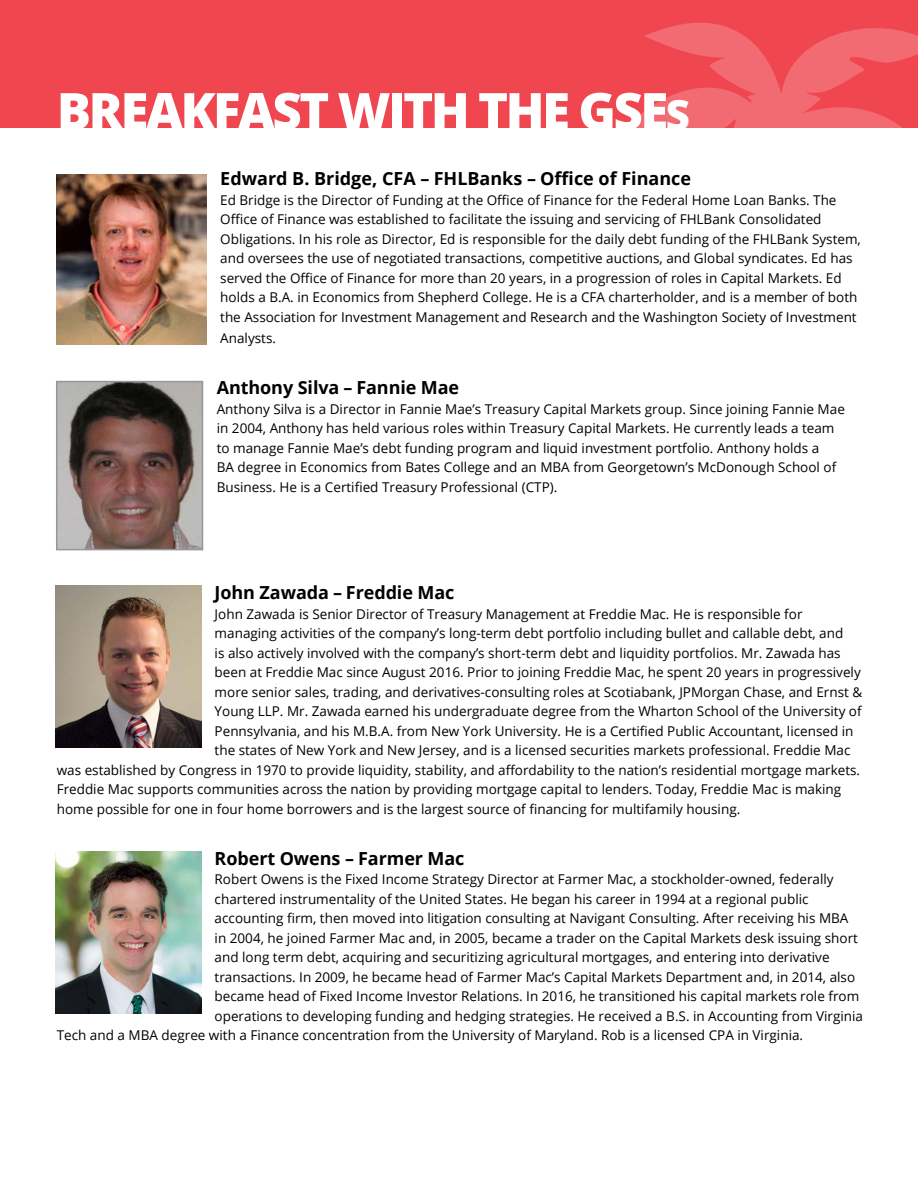
<style>
.page{position:relative;width:918px;height:1188px;background:#fff}
.page>*{position:absolute;margin:0;border:0;box-sizing:border-box;transform-origin:0 0}
.t1{font:800 51px "Open Sans";letter-spacing:-.05em;color:#fff}
.t2{font:700 18px "Open Sans";letter-spacing:-.005em;color:#000}
.t3{font:13.5px/19.5px "Open Sans";color:#000}
.s1{font-size:42px}
</style>
<div class="page">
<div style="left:0;top:0;width:918px;height:127px;background:#f04650"></div>
<svg style="left:601px;top:23px;width:317px;height:105px"></svg>
<svg style="left:824px;top:104px;width:63px;height:24px"></svg>
<img style="left:59px;top:384px;width:141px;height:163px">
<div style="left:56px;top:381px;width:147px;height:169px;border:2px solid #95979a"></div>
<img style="left:57px;top:175px;width:150px;height:169px">
<img style="left:55px;top:586px;width:146px;height:162px">
<img style="left:55px;top:851px;width:146px;height:162px">
<h1 class="t1" style="left:57px;top:90px;width:635px">BREAKFAST WITH THE GSE<span class="s1">S</span></h1>
<h2 class="t2" style="left:220px;top:172px;width:472px">Edward B. Bridge, CFA – FHLBanks – Office of Finance</h2>
<p class="t3" style="left:220px;top:190px;width:642px">Ed Bridge is the Director of Funding at the Office of Finance for the Federal Home Loan Banks. The Office of Finance was established to facilitate the issuing and servicing of FHLBank Consolidated Obligations. In his role as Director, Ed is responsible for the daily debt funding of the FHLBank System, and oversees the use of negotiated transactions, competitive auctions, and Global syndicates. Ed has served the Office of Finance for more than 20 years, in a progression of roles in Capital Markets. Ed holds a B.A. in Economics from Shepherd College. He is a CFA charterholder, and is a member of both the Association for Investment Management and Research and the Washington Society of Investment</p>
<p class="t3" style="left:220px;top:328px;width:57px">Analysts.</p>
<h2 class="t2" style="left:217px;top:375px;width:244px">Anthony Silva – Fannie Mae</h2>
<p class="t3" style="left:217px;top:399px;width:630px">Anthony Silva is a Director in Fannie Mae’s Treasury Capital Markets group. Since joining Fannie Mae in 2004, Anthony has held various roles within Treasury Capital Markets. He currently leads a team to manage Fannie Mae’s debt funding program and liquid investment portfolio. Anthony holds a<br>BA degree in Economics from Bates College and an MBA from Georgetown’s McDonough School of Business. He is a Certified Treasury Professional (CTP).</p>
<h2 class="t2" style="left:215px;top:586px;width:241px">John Zawada – Freddie Mac</h2>
<p class="t3" style="left:215px;top:604px;width:589px">John Zawada is Senior Director of Treasury Management at Freddie Mac. He is responsible for</p>
<p class="t3" style="left:215px;top:623px;width:630px">managing activities of the company’s long-term debt portfolio including bullet and callable debt, and</p>
<p class="t3" style="left:215px;top:643px;width:628px">is also actively involved with the company’s short-term debt and liquidity portfolios. Mr. Zawada has</p>
<p class="t3" style="left:215px;top:662px;width:648px">been at Freddie Mac since August 2016. Prior to joining Freddie Mac, he spent 20 years in progressively</p>
<p class="t3" style="left:215px;top:682px;width:649px">more senior sales, trading, and derivatives-consulting roles at Scotiabank, JPMorgan Chase, and Ernst &amp;</p>
<p class="t3" style="left:215px;top:701px;width:649px">Young LLP. Mr. Zawada earned his undergraduate degree from the Wharton School of the University of</p>
<p class="t3" style="left:215px;top:721px;width:640px">Pennsylvania, and his M.B.A. from New York University. He is a Certified Public Accountant, licensed in</p>
<p class="t3" style="left:215px;top:740px;width:637px">the states of New York and New Jersey, and is a licensed securities markets professional. Freddie Mac</p>
<p class="t3" style="left:57px;top:760px;width:805px">was established by Congress in 1970 to provide liquidity, stability, and affordability to the nation’s residential mortgage markets.</p>
<p class="t3" style="left:57px;top:779px;width:786px">Freddie Mac supports communities across the nation by providing mortgage capital to lenders. Today, Freddie Mac is making</p>
<p class="t3" style="left:57px;top:799px;width:685px">home possible for one in four home borrowers and is the largest source of financing for multifamily housing.</p>
<h2 class="t2" style="left:215px;top:851px;width:251px">Robert Owens – Farmer Mac</h2>
<p class="t3" style="left:215px;top:869px;width:621px">Robert Owens is the Fixed Income Strategy Director at Farmer Mac, a stockholder-owned, federally</p>
<p class="t3" style="left:215px;top:889px;width:595px">chartered instrumentality of the United States. He began his career in 1994 at a regional public</p>
<p class="t3" style="left:215px;top:908px;width:635px">accounting firm, then moved into litigation consulting at Navigant Consulting. After receiving his MBA</p>
<p class="t3" style="left:215px;top:928px;width:645px">in 2004, he joined Farmer Mac and, in 2005, became a trader on the Capital Markets desk issuing short</p>
<p class="t3" style="left:215px;top:947px;width:617px">and long term debt, acquiring and securitizing agricultural mortgages, and entering into derivative</p>
<p class="t3" style="left:215px;top:967px;width:642px">transactions. In 2009, he became head of Farmer Mac’s Capital Markets Department and, in 2014, also</p>
<p class="t3" style="left:215px;top:986px;width:646px">became head of Fixed Income Investor Relations. In 2016, he transitioned his capital markets role from</p>
<p class="t3" style="left:215px;top:1006px;width:650px">operations to developing funding and hedging strategies. He received a B.S. in Accounting from Virginia</p>
<p class="t3" style="left:57px;top:1025px;width:748px">Tech and a MBA degree with a Finance concentration from the University of Maryland. Rob is a licensed CPA in Virginia.</p>
</div>
